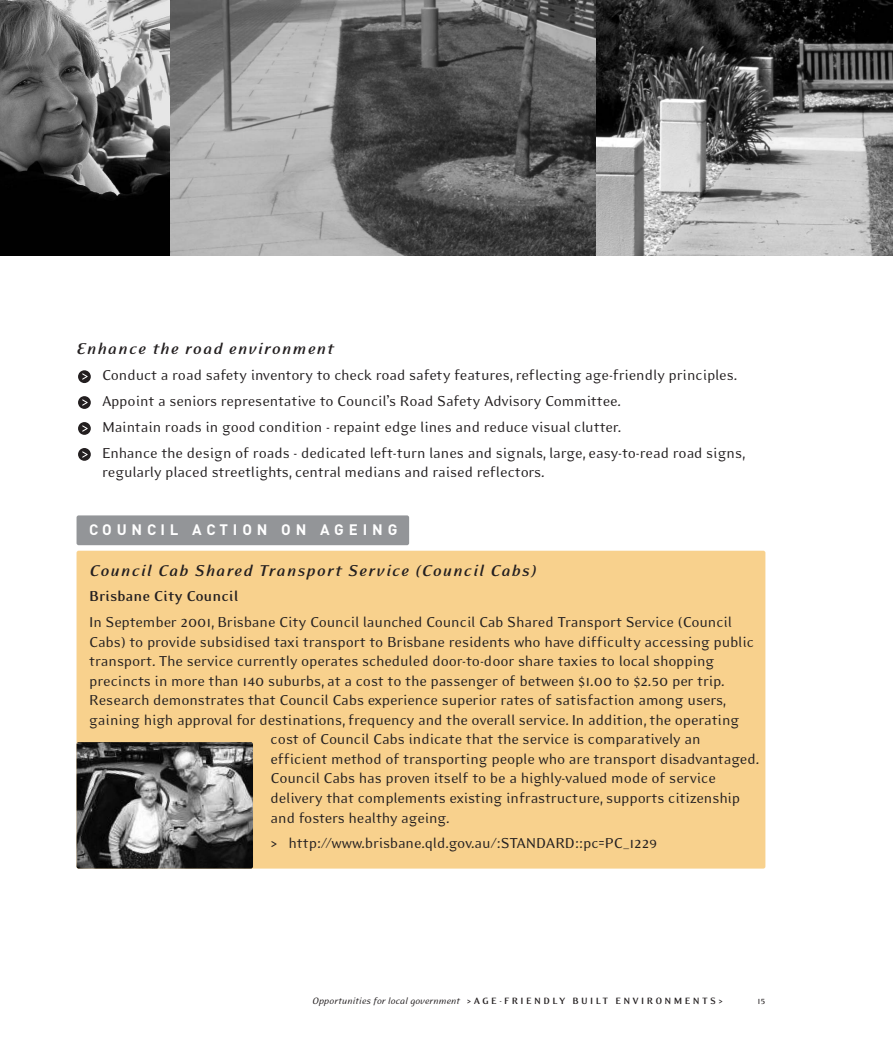
<style>
.page{position:relative;width:893px;height:1051px;background:#fff}
.page>*{position:absolute;margin:0;border:0;box-sizing:border-box;transform-origin:0 0}
.t1{font:italic 700 18px "Eidetic Modern";letter-spacing:.045em;color:#231f20}
.t2{font:16.5px/26px "Eidetic Modern";letter-spacing:-.01em;color:#231f20}
.t3{font:700 16.5px "Eidetic Modern";color:#231f20}
.t4{font:700 15px "DIN";letter-spacing:.325em;color:#fff}
.t5{font:italic 10.5px "Eidetic Modern";letter-spacing:-.015em;color:#231f20}
.t6{font:10.5px "Eidetic Modern";color:#231f20}
.s1{font-weight:700;font-style:normal}
</style>
<div class="page">
<div style="left:77px;top:550px;width:688px;height:318px;background:#f8d18d;border-radius:2px"></div>
<div style="left:77px;top:515px;width:332px;height:30px;background:#939598;border-radius:2px"></div>
<div style="left:78px;top:448px;width:13px;height:12px;background:#231f20;border-radius:50%"></div>
<svg style="left:82px;top:451px;width:5px;height:6px"></svg>
<div style="left:78px;top:422px;width:13px;height:13px;background:#231f20;border-radius:50%"></div>
<svg style="left:82px;top:425px;width:5px;height:6px"></svg>
<div style="left:78px;top:396px;width:13px;height:13px;background:#231f20;border-radius:50%"></div>
<svg style="left:82px;top:399px;width:5px;height:6px"></svg>
<div style="left:78px;top:370px;width:13px;height:13px;background:#231f20;border-radius:50%"></div>
<svg style="left:82px;top:373px;width:5px;height:7px"></svg>
<img style="left:77px;top:742px;width:176px;height:126px;border-radius:2px">
<img style="left:595px;top:0;width:298px;height:255px">
<svg style="left:0;top:0;width:170px;height:255px;background:#555"></svg>
<svg style="left:170px;top:0;width:425px;height:255px;background:#737373"></svg>
<p class="t1" style="left:77px;top:341px;width:259px">Enhance the road environment</p>
<p class="t2" style="left:102px;top:363px;width:645px">Conduct a road safety inventory to check road safety features, reflecting age-friendly principles.<br>Appoint a seniors representative to Council’s Road Safety Advisory Committee.<br>Maintain roads in good condition - repaint edge lines and reduce visual clutter.<br>Enhance the design of roads - dedicated left-turn lanes and signals, large, easy-to-read road signs,</p>
<p class="t2" style="left:102px;top:460px;width:444px">regularly placed streetlights, central medians and raised reflectors.</p>
<p class="t4" style="left:89px;top:524px;width:309px">COUNCIL ACTION ON AGEING</p>
<p class="t1" style="left:89px;top:563px;width:449px">Council Cab Shared Transport Service (Council Cabs)</p>
<p class="t3" style="left:89px;top:589px;width:150px">Brisbane City Council</p>
<p class="t2" style="left:89px;top:610px;width:644px">In September 2001, Brisbane City Council launched Council Cab Shared Transport Service (Council</p>
<p class="t2" style="left:89px;top:630px;width:666px">Cabs) to provide subsidised taxi transport to Brisbane residents who have difficulty accessing public</p>
<p class="t2" style="left:89px;top:649px;width:627px">transport. The service currently operates scheduled door-to-door share taxies to local shopping</p>
<p class="t2" style="left:89px;top:669px;width:637px">precincts in more than 140 suburbs, at a cost to the passenger of between $1.00 to $2.50 per trip.</p>
<p class="t2" style="left:89px;top:688px;width:638px">Research demonstrates that Council Cabs experience superior rates of satisfaction among users,</p>
<p class="t2" style="left:89px;top:708px;width:652px">gaining high approval for destinations, frequency and the overall service. In addition, the operating</p>
<p class="t2" style="left:271px;top:727px;width:432px">cost of Council Cabs indicate that the service is comparatively an</p>
<p class="t2" style="left:271px;top:747px;width:490px">efficient method of transporting people who are transport disadvantaged.</p>
<p class="t2" style="left:271px;top:766px;width:447px">Council Cabs has proven itself to be a highly-valued mode of service</p>
<p class="t2" style="left:271px;top:786px;width:471px">delivery that complements existing infrastructure, supports citizenship</p>
<p class="t2" style="left:271px;top:805px;width:181px">and fosters healthy ageing.</p>
<p class="t2" style="left:271px;top:831px;width:388px">&gt; http://www.brisbane.qld.gov.au/:STANDARD::pc=PC_1229</p>
<p class="t5" style="left:312px;top:996px;width:412px">Opportunities for local government <span class="s1">&gt;AGE-FRIENDLY BUILT ENVIRONMENTS&gt;</span></p>
<p class="t6" style="left:757px;top:996px;width:10px">15</p>
</div>
